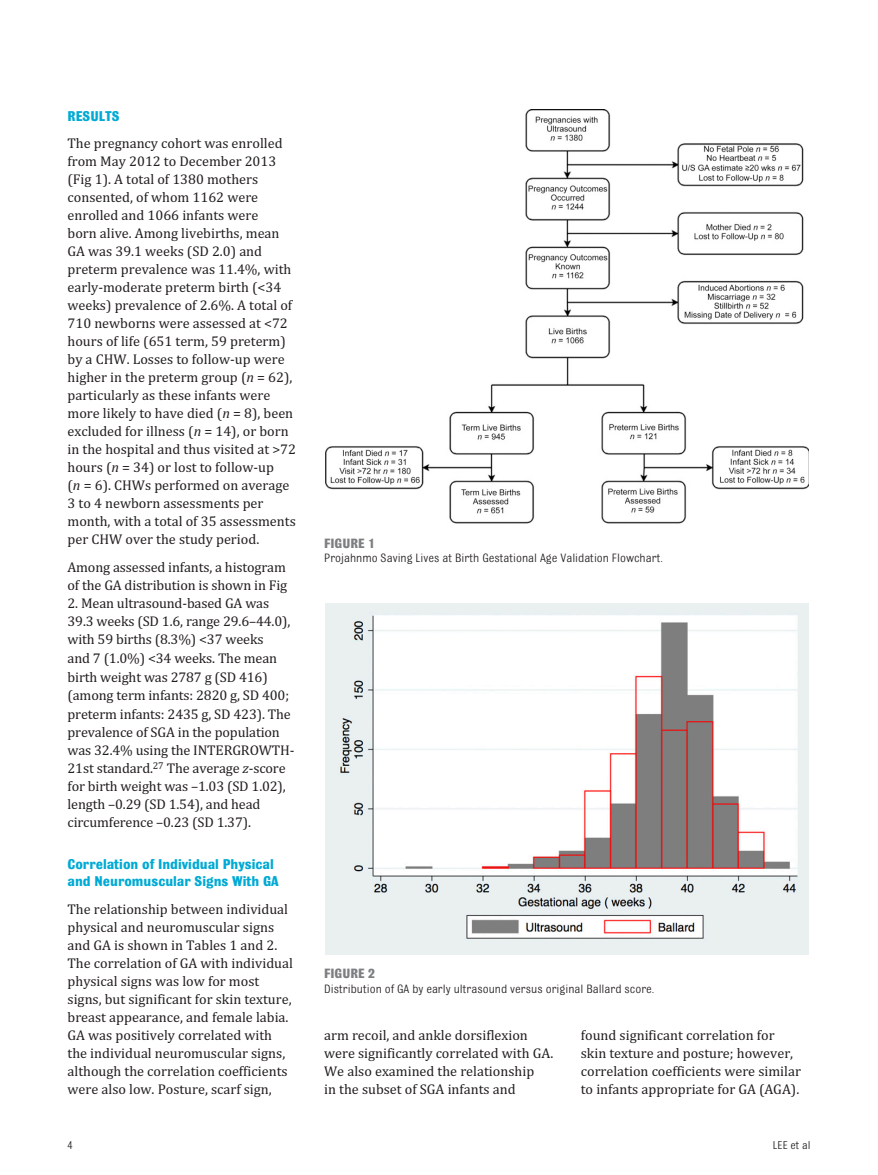
<style>
.page{position:relative;width:878px;height:1175px;background:#fff}
.page>*{position:absolute;margin:0;border:0;box-sizing:border-box;transform-origin:0 0}
.t1{font:700 15px/16.5px "Bulldog Std";color:#00aad4}
.t2{font:14.25px/18px "Cambria";color:#231f20}
.t3{font:700 14.25px "Bulldog Std";color:#7c7e81}
.t4{font:12.75px "Bulldog Std";color:#231f20}
.t5{font:12px "Bulldog Std";color:#231f20}
.s1{font-style:italic}
</style>
<div class="page">
<img style="left:326px;top:110px;width:482px;height:414px">
<img style="left:326px;top:603px;width:482px;height:351px">
<p class="t1" style="left:68px;top:109px;width:54px">RESULTS</p>
<p class="t2" style="left:68px;top:136px;width:230px">The pregnancy cohort was enrolled from May 2012 to December 2013 (Fig 1). A total of 1380 mothers consented, of whom 1162 were enrolled and 1066 infants were<br>born alive. Among livebirths, mean GA was 39.1 weeks (SD 2.0) and preterm prevalence was 11.4%, with early-moderate preterm birth (&lt;34 weeks) prevalence of 2.6%. A total of 710 newborns were assessed at &lt;72 hours of life (651 term, 59 preterm) by a CHW. Losses to follow-up were higher in the preterm group (<span class="s1">n</span> = 62), particularly as these infants were more likely to have died (<span class="s1">n</span> = 8), been excluded for illness (<span class="s1">n</span> = 14), or born in the hospital and thus visited at &gt;72 hours (<span class="s1">n</span> = 34) or lost to follow-up<br>(<span class="s1">n</span> = 6). CHWs performed on average 3 to 4 newborn assessments per month, with a total of 35 assessments per CHW over the study period.</p>
<p class="t2" style="left:68px;top:559px;width:221px">Among assessed infants, a histogram of the GA distribution is shown in Fig</p>
<p class="t2" style="left:67px;top:595px;width:228px">2. Mean ultrasound-based GA was 39.3 weeks (SD 1.6, range 29.6–44.0), with 59 births (8.3%) &lt;37 weeks<br>and 7 (1.0%) &lt;34 weeks. The mean birth weight was 2787 g (SD 416) (among term infants: 2820 g, SD 400; preterm infants: 2435 g, SD 423). The prevalence of SGA in the population was 32.4% using the INTERGROWTH-21st standard.<sup>27</sup> The average <span class="s1">z</span>-score for birth weight was –1.03 (SD 1.02), length –0.29 (SD 1.54), and head circumference –0.23 (SD 1.37).</p>
<p class="t1" style="left:68px;top:857px;width:213px">Correlation of Individual Physical and Neuromuscular Signs With GA</p>
<p class="t2" style="left:68px;top:901px;width:227px">The relationship between individual physical and neuromuscular signs and GA is shown in Tables 1 and 2.<br>The correlation of GA with individual physical signs was low for most signs, but significant for skin texture, breast appearance, and female labia.<br>GA was positively correlated with the individual neuromuscular signs, although the correlation coefficients were also low. Posture, scarf sign,</p>
<p class="t5" style="left:68px;top:1140px;width:7px">4</p>
<p class="t3" style="left:324px;top:537px;width:52px">FIGURE 1</p>
<p class="t4" style="left:324px;top:553px;width:340px">Projahnmo Saving Lives at Birth Gestational Age Validation Flowchart.</p>
<p class="t3" style="left:324px;top:968px;width:52px">FIGURE 2</p>
<p class="t4" style="left:324px;top:983px;width:332px">Distribution of GA by early ultrasound versus original Ballard score.</p>
<p class="t2" style="left:324px;top:1027px;width:230px">arm recoil, and ankle dorsiflexion were significantly correlated with GA.<br>We also examined the relationship<br>in the subset of SGA infants and</p>
<p class="t2" style="left:580px;top:1027px;width:222px">found significant correlation for skin texture and posture; however, correlation coefficients were similar to infants appropriate for GA (AGA).</p>
<p class="t5" style="left:772px;top:1140px;width:39px">LEE et al</p>
</div>
